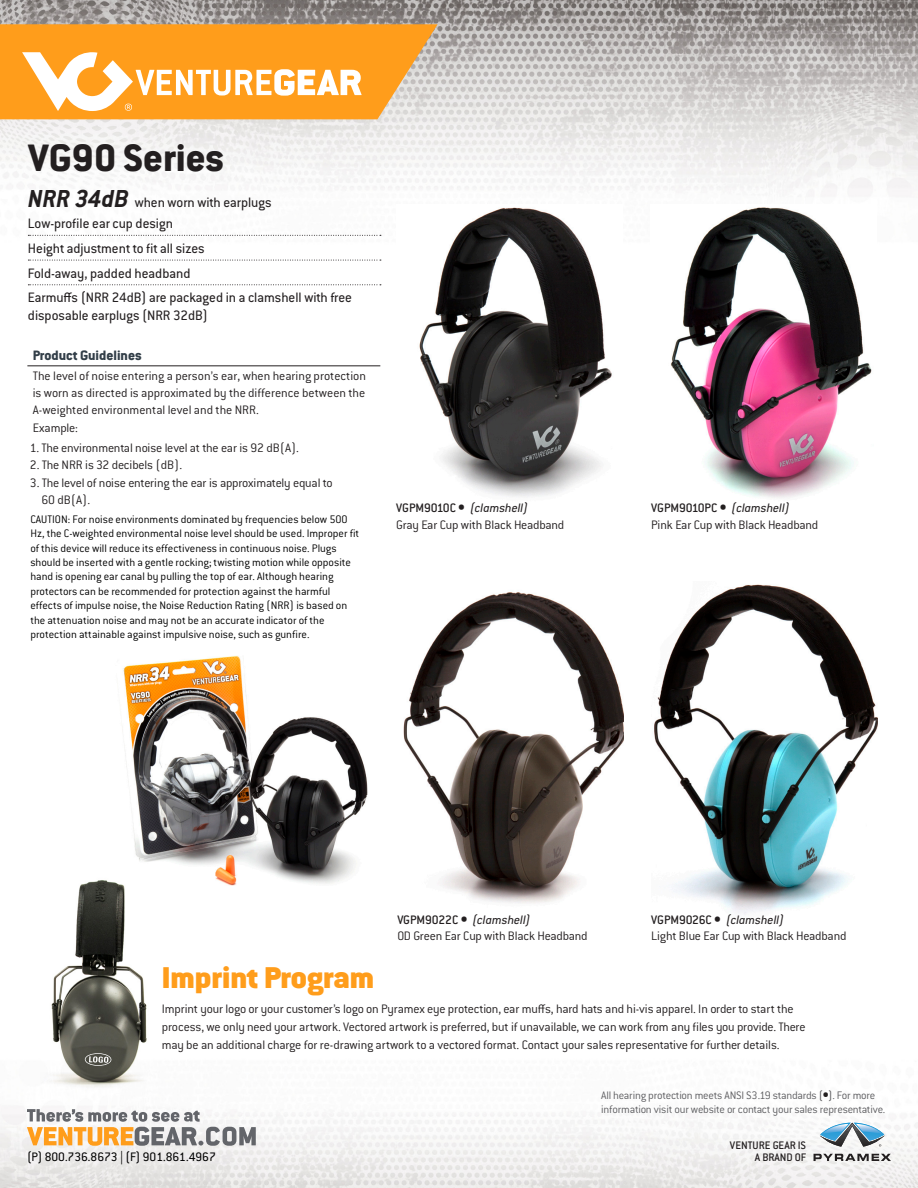
<style>
.page{position:relative;width:918px;height:1188px;background:#fff}
.page>*{position:absolute;margin:0;border:0;box-sizing:border-box;transform-origin:0 0}
.Model_Name{font:800 42px "Conduit ITC Std";color:#231f20}
.t1{font:900 33px "Conduit ITC Std";color:#ff9d1b}
.Description___no_rul{font:italic 700 27px "Conduit ITC Std";color:#231f20}
.Description___no_rul-2{font:15px/18px "Conduit ITC Std";color:#231f20}
.Description{font:15px "Conduit ITC Std";color:#231f20}
.t2{font:800 15px "Conduit ITC Std";color:#323e48}
.Part_No{font:300 13.5px/17.4px "Conduit ITC Std";letter-spacing:-.01em;color:#231f20}
.Part_No-2{font:italic 13.5px "Conduit ITC Std";color:#231f20}
.t3{font:13.5px "Conduit ITC Std";color:#000}
.t4{font:300 12px/14.4px "Conduit ITC Std";color:#000}
.Description___no_rul-3{font:300 12px/14.4px "Conduit ITC Std";letter-spacing:-.02em;color:#5f5f62}
.t5{font:500 12px/12px "Conduit ITC Std";color:#231f20;text-align:right}
.s1{font-weight:500;font-style:normal}
.s2{font-weight:900;font-style:normal;font-size:15.6px}
.s3{font-weight:400}
.s4{font-weight:900;font-size:13.8px;color:#231f20}
</style>
<div class="page">
<img style="left:0;top:0;width:918px;height:1188px">
<svg style="left:27px;top:1109px;width:229px;height:37px"></svg>
<svg style="left:814px;top:1154px;width:77px;height:7px"></svg>
<svg style="left:820px;top:1123px;width:65px;height:24px"></svg>
<img style="left:99px;top:656px;width:271px;height:230px">
<img style="left:396px;top:205px;width:227px;height:301px">
<img style="left:397px;top:582px;width:227px;height:335px">
<img style="left:650px;top:205px;width:227px;height:301px">
<img style="left:651px;top:582px;width:227px;height:335px">
<hr style="left:27px;top:365px;width:353px;height:1px;background:#231f20">
<svg style="left:28px;top:235px;width:353px;height:1px"></svg>
<svg style="left:28px;top:260px;width:353px;height:1px"></svg>
<svg style="left:28px;top:284px;width:353px;height:1px"></svg>
<svg style="left:0;top:24px;width:438px;height:95px;background:#fcaf49"></svg>
<img style="left:40px;top:876px;width:119px;height:215px">
<svg style="left:84px;top:1049px;width:28px;height:22px"></svg>
<p class="Model_Name" style="left:28px;top:133px;width:197px">VG90 Series</p>
<p class="Description___no_rul" style="left:28px;top:183px;width:102px">NRR 34dB</p>
<p class="Description___no_rul-2" style="left:135px;top:193px;width:138px">when worn with earplugs</p>
<p class="Description" style="left:28px;top:214px;width:146px">Low-profile ear cup design</p>
<p class="Description" style="left:28px;top:239px;width:178px">Height adjustment to fit all sizes</p>
<p class="Description" style="left:28px;top:264px;width:164px">Fold-away, padded headband</p>
<p class="Description___no_rul-2" style="left:28px;top:288px;width:326px">Earmuffs (NRR 24dB) are packaged in a clamshell with free disposable earplugs (NRR 32dB)</p>
<p class="t2" style="left:33px;top:347px;width:110px">Product Guidelines</p>
<p class="Part_No" style="left:33px;top:366px;width:335px">The level of noise entering a person’s ear, when hearing protection is worn as directed is approximated by the difference between the A-weighted environmental level and the NRR.<br>Example:</p>
<p class="Part_No" style="left:30px;top:439px;width:271px">1. The environmental noise level at the ear is 92 dB(A).</p>
<p class="Part_No" style="left:30px;top:456px;width:154px">2. The NRR is 32 decibels (dB).</p>
<p class="Part_No" style="left:30px;top:474px;width:304px">3. The level of noise entering the ear is approximately equal to</p>
<p class="Part_No" style="left:42px;top:491px;width:50px">60 dB(A).</p>
<p class="t4" style="left:30px;top:511px;width:330px">CAUTION: For noise environments dominated by frequencies below 500<br>Hz, the C-weighted environmental noise level should be used. Improper fit of this device will reduce its effectiveness in continuous noise. Plugs should be inserted with a gentle rocking; twisting motion while opposite hand is opening ear canal by pulling the top of ear. Although hearing protectors can be recommended for protection against the harmful effects of impulse noise, the Noise Reduction Rating (NRR) is based on the attenuation noise and may not be an accurate indicator of the protection attainable against impulsive noise, such as gunfire.</p>
<p class="Part_No-2" style="left:396px;top:500px;width:133px"><span class="s1">VGPM9010C</span> <span class="s2">•</span> (clamshell)</p>
<p class="Part_No" style="left:396px;top:515px;width:170px">Gray Ear Cup with Black Headband</p>
<p class="Part_No-2" style="left:651px;top:500px;width:140px"><span class="s1">VGPM9010PC</span> <span class="s2">•</span> (clamshell)</p>
<p class="Part_No" style="left:651px;top:515px;width:169px">Pink Ear Cup with Black Headband</p>
<p class="Part_No-2" style="left:397px;top:911px;width:135px"><span class="s1">VGPM9022C</span> <span class="s2">•</span> (clamshell)</p>
<p class="Part_No" style="left:397px;top:927px;width:192px">OD Green Ear Cup with Black Headband</p>
<p class="Part_No-2" style="left:651px;top:911px;width:134px"><span class="s1">VGPM9026C</span> <span class="s2">•</span> (clamshell)</p>
<p class="Part_No" style="left:651px;top:927px;width:197px">Light Blue Ear Cup with Black Headband</p>
<p class="t1" style="left:162px;top:960px;width:214px">Imprint Program</p>
<p class="Part_No" style="left:162px;top:999px;width:645px;line-height:18px">Imprint your logo or your customer’s logo on Pyramex eye protection, ear muffs, hard hats and hi-vis apparel. In order to start the process, we only need your artwork. Vectored artwork is preferred, but if unavailable, we can work from any files you provide. There may be an additional charge for re-drawing artwork to a vectored format. Contact your sales representative for further details.</p>
<p class="Description___no_rul-3" style="left:601px;top:1087px;width:286px">All hearing protection meets ANSI S3.19 standards <span class="s3">(</span><span class="s4">•</span><span class="s3">)</span>. For more information visit our website or contact your sales representative.</p>
<p class="t3" style="left:27px;top:1149px;width:190px">(P) 800.736.8673 | (F) 901.861.4967</p>
<p class="t5" style="left:730px;top:1139px;width:78px">VENTURE GEAR IS<br>A BRAND OF</p>
</div>
